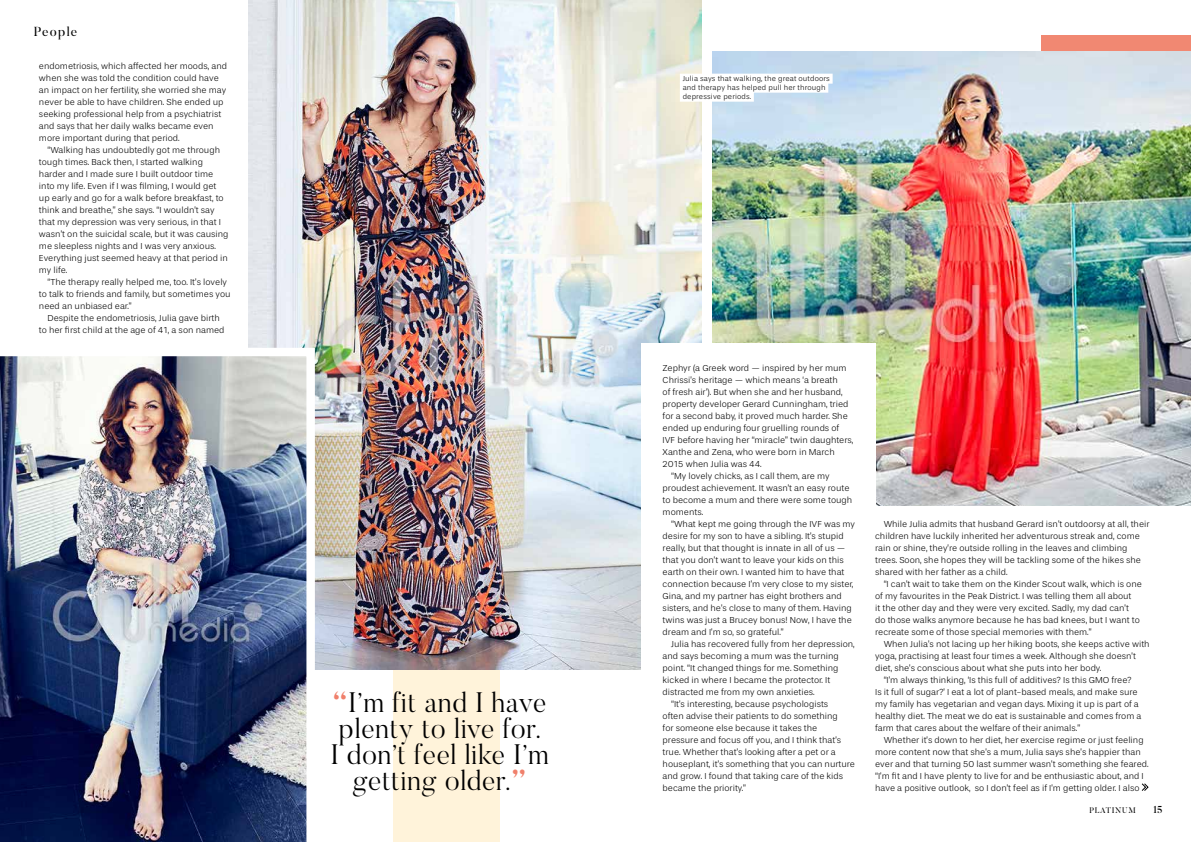
<style>
.page{position:relative;width:1191px;height:842px;background:#fff}
.page>*{position:absolute;margin:0;border:0;box-sizing:border-box;transform-origin:0 0}
.t1{font:300 28px/26px "Butler";letter-spacing:.025em;color:#000;text-align:center}
.t2{font:13px "Butler";letter-spacing:.095em;color:#000}
.t3{font:500 10px "Butler";color:#000}
.t4{font:300 9px/12px "Stevie Sans";color:#000}
.t5{font:8px "Butler";letter-spacing:.075em;color:#000}
.t6{font:300 7.5px/9px "Stevie Sans";letter-spacing:.02em;color:#000}
.s1{font-weight:700;color:#f0806b}
</style>
<div class="page">
<div style="left:1041px;top:35px;width:150px;height:397px;background:#f18872"></div>
<div style="left:393px;top:543px;width:106px;height:299px;background:#fff3da"></div>
<img style="left:248px;top:0;width:454px;height:669px">
<img style="left:712px;top:52px;width:479px;height:453px">
<div style="left:641px;top:344px;width:234px;height:498px;background:#fff"></div>
<div style="left:680px;top:74px;width:152px;height:10px;background:#fff"></div>
<div style="left:680px;top:83px;width:148px;height:10px;background:#fff"></div>
<div style="left:680px;top:92px;width:74px;height:10px;background:#fff"></div>
<img style="left:0;top:348px;width:315px;height:494px">
<svg style="left:1141px;top:783px;width:8px;height:8px"></svg>
<h2 class="t2" style="left:34px;top:23px;width:45px">People</h2>
<p class="t4" style="left:39px;top:60px;width:189px">endometriosis, which affected her moods, and when she was told the condition could have an impact on her fertility, she worried she may never be able to have children. She ended up seeking professional help from a psychiatrist and says that her daily walks became even more important during that period.</p>
<p class="t4" style="left:39px;top:144px;width:191px;text-indent:9px">“Walking has undoubtedly got me through tough times. Back then, I started walking harder and I made sure I built outdoor time into my life. Even if I was filming, I would get up early and go for a walk before breakfast, to think and breathe,” she says. “I wouldn’t say that my depression was very serious, in that I wasn’t on the suicidal scale, but it was causing me sleepless nights and I was very anxious.<br>Everything just seemed heavy at that period in my life.</p>
<p class="t4" style="left:39px;top:276px;width:193px;text-indent:9px">“The therapy really helped me, too. It’s lovely to talk to friends and family, but sometimes you need an unbiased ear.”</p>
<p class="t4" style="left:39px;top:312px;width:187px;text-align:center">Despite the endometriosis, Julia gave birth<br>to her first child at the age of 41, a son named</p>
<h1 class="t1" style="left:330px;top:689px;width:220px"><span class="s1">“</span>I’m fit and I have plenty to live for.<br>I don’t feel like I’m getting older.<span class="s1">”</span></h1>
<p class="t6" style="left:682px;top:74px;width:149px">Julia says that walking, the great outdoors and therapy has helped pull her through depressive periods.</p>
<p class="t4" style="left:662px;top:362px;width:185px">Zephyr (a Greek word — inspired by her mum</p>
<p class="t4" style="left:662px;top:374px;width:177px">Chrissi’s heritage — which means ‘a breath</p>
<p class="t4" style="left:662px;top:386px;width:181px">of fresh air’). But when she and her husband,</p>
<p class="t4" style="left:662px;top:398px;width:187px">property developer Gerard Cunningham, tried</p>
<p class="t4" style="left:662px;top:410px;width:187px">for a second baby, it proved much harder. She</p>
<p class="t4" style="left:662px;top:422px;width:178px">ended up enduring four gruelling rounds of</p>
<p class="t4" style="left:662px;top:434px;width:192px">IVF before having her “miracle” twin daughters,</p>
<p class="t4" style="left:662px;top:446px;width:174px">Xanthe and Zena, who were born in March</p>
<p class="t4" style="left:662px;top:458px;width:100px">2015 when Julia was 44.</p>
<p class="t4" style="left:671px;top:470px;width:160px">“My lovely chicks, as I call them, are my</p>
<p class="t4" style="left:662px;top:482px;width:188px">proudest achievement. It wasn’t an easy route</p>
<p class="t4" style="left:662px;top:494px;width:191px">to become a mum and there were some tough</p>
<p class="t4" style="left:662px;top:506px;width:42px">moments.</p>
<p class="t4" style="left:671px;top:518px;width:185px">“What kept me going through the IVF was my</p>
<p class="t4" style="left:662px;top:530px;width:182px">desire for my son to have a sibling. It’s stupid</p>
<p class="t4" style="left:662px;top:542px;width:184px">really, but that thought is innate in all of us —</p>
<p class="t4" style="left:662px;top:554px;width:183px">that you don’t want to leave your kids on this</p>
<p class="t4" style="left:662px;top:566px;width:183px">earth on their own. I wanted him to have that</p>
<p class="t4" style="left:662px;top:578px;width:192px">connection because I’m very close to my sister,</p>
<p class="t4" style="left:662px;top:590px;width:181px">Gina, and my partner has eight brothers and</p>
<p class="t4" style="left:662px;top:602px;width:190px">sisters, and he’s close to many of them. Having</p>
<p class="t4" style="left:662px;top:614px;width:191px">twins was just a Brucey bonus! Now, I have the</p>
<p class="t4" style="left:662px;top:626px;width:123px">dream and I’m so, so grateful.”</p>
<p class="t4" style="left:671px;top:638px;width:185px">Julia has recovered fully from her depression,</p>
<p class="t4" style="left:662px;top:650px;width:178px">and says becoming a mum was the turning</p>
<p class="t4" style="left:662px;top:662px;width:177px">point. “It changed things for me. Something</p>
<p class="t4" style="left:662px;top:674px;width:169px">kicked in where I became the protector. It</p>
<p class="t4" style="left:662px;top:686px;width:154px">distracted me from my own anxieties.</p>
<p class="t4" style="left:671px;top:698px;width:159px">“It’s interesting, because psychologists</p>
<p class="t4" style="left:662px;top:710px;width:177px">often advise their patients to do something</p>
<p class="t4" style="left:662px;top:722px;width:156px">for someone else because it takes the</p>
<p class="t4" style="left:662px;top:734px;width:180px">pressure and focus off you, and I think that’s</p>
<p class="t4" style="left:662px;top:746px;width:175px">true. Whether that’s looking after a pet or a</p>
<p class="t4" style="left:662px;top:758px;width:194px">houseplant, it’s something that you can nurture</p>
<p class="t4" style="left:662px;top:770px;width:182px">and grow. I found that taking care of the kids</p>
<p class="t4" style="left:662px;top:782px;width:85px">became the priority.”</p>
<p class="t4" style="left:875px;top:518px;width:276px;text-indent:9px">While Julia admits that husband Gerard isn’t outdoorsy at all, their children have luckily inherited her adventurous streak and, come rain or shine, they’re outside rolling in the leaves and climbing trees. Soon, she hopes they will be tackling some of the hikes she shared with her father as a child.</p>
<p class="t4" style="left:875px;top:578px;width:268px;text-indent:9px">“I can’t wait to take them on the Kinder Scout walk, which is one of my favourites in the Peak District. I was telling them all about<br>it the other day and they were very excited. Sadly, my dad can’t<br>do those walks anymore because he has bad knees, but I want to recreate some of those special memories with them.”</p>
<p class="t4" style="left:883px;top:638px;width:267px">When Julia’s not lacing up her hiking boots, she keeps active with</p>
<p class="t4" style="left:875px;top:650px;width:262px">yoga, practising at least four times a week. Although she doesn’t</p>
<p class="t4" style="left:875px;top:662px;width:228px">diet, she’s conscious about what she puts into her body.</p>
<p class="t4" style="left:883px;top:674px;width:249px">“I’m always thinking, ‘Is this full of additives? Is this GMO free?</p>
<p class="t4" style="left:875px;top:686px;width:264px">Is it full of sugar?’ I eat a lot of plant-based meals, and make sure</p>
<p class="t4" style="left:875px;top:698px;width:265px">my family has vegetarian and vegan days. Mixing it up is part of a</p>
<p class="t4" style="left:875px;top:710px;width:268px">healthy diet. The meat we do eat is sustainable and comes from a</p>
<p class="t4" style="left:875px;top:722px;width:207px">farm that cares about the welfare of their animals.”</p>
<p class="t4" style="left:883px;top:734px;width:261px">Whether it’s down to her diet, her exercise regime or just feeling</p>
<p class="t4" style="left:875px;top:746px;width:267px">more content now that she’s a mum, Julia says she’s happier than</p>
<p class="t4" style="left:875px;top:758px;width:275px">ever and that turning 50 last summer wasn’t something she feared.</p>
<p class="t4" style="left:875px;top:770px;width:270px">“I’m fit and I have plenty to live for and be enthusiastic about, and I</p>
<p class="t4" style="left:875px;top:782px;width:266px">have a positive outlook, so I don’t feel as if I’m getting older. I also</p>
<p class="t5" style="left:1089px;top:805px;width:48px">PLATINUM</p>
<p class="t3" style="left:1153px;top:803px;width:11px">15</p>
</div>
